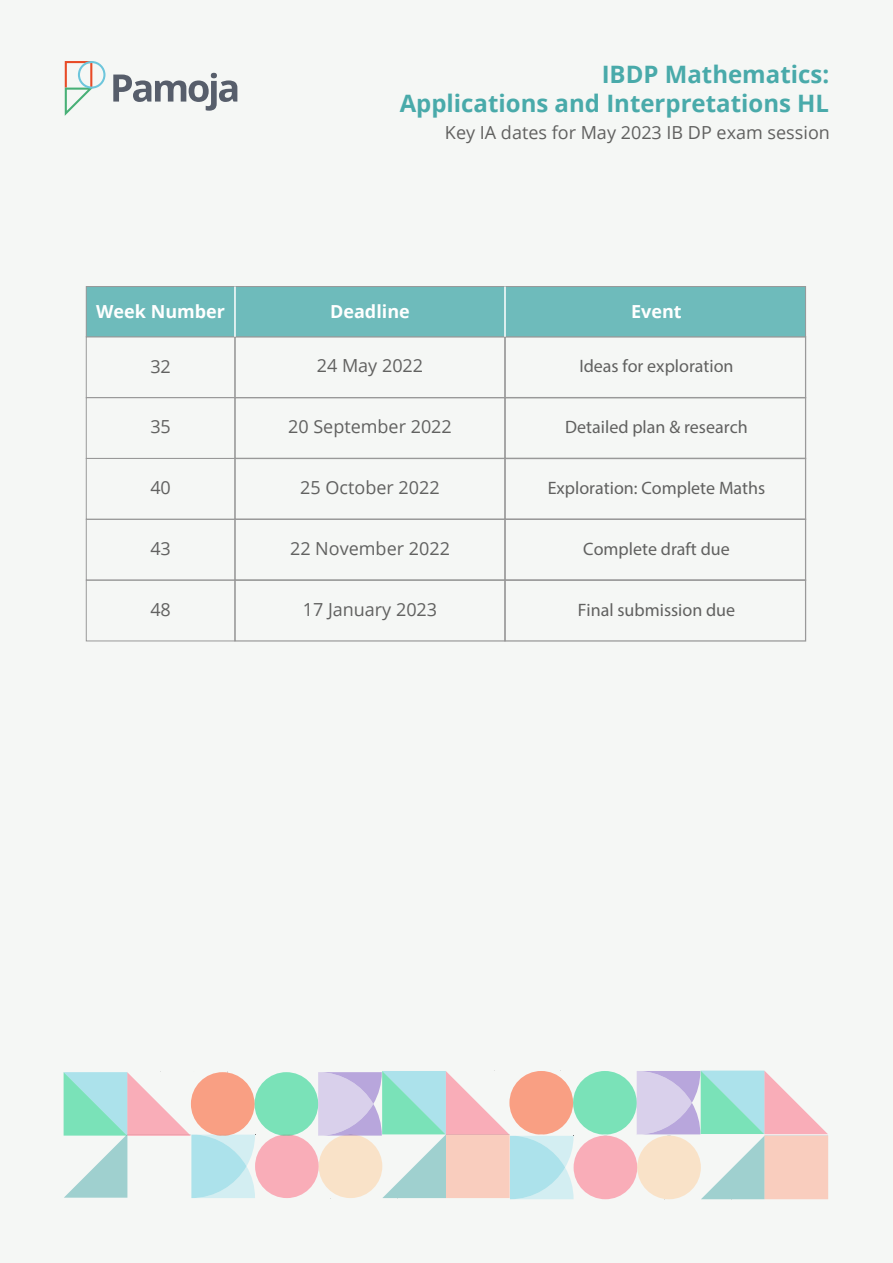
<style>
.page{position:relative;width:893px;height:1263px;background:#f5f7f5}
.page>*{position:absolute;margin:0;border:0;box-sizing:border-box;transform-origin:0 0}
.t1{font:700 24px/28.8px "Open Sans";color:#49aaaa;text-align:right}
.t2{font:18px "Myriad Pro";color:#616160}
.t3{font:18px "Open Sans";color:#616160}
.t4{font:18px "Open Sans";color:#616160}
.t5{font:700 18px "Open Sans";color:#fff}
</style>
<div class="page">
<svg style="left:64px;top:1070px;width:764px;height:130px"></svg>
<div style="left:86px;top:336px;width:149px;height:62px;border:1px solid #999"></div>
<div style="left:234px;top:336px;width:272px;height:62px;border:1px solid #999"></div>
<div style="left:504px;top:336px;width:302px;height:62px;border:1px solid #999"></div>
<div style="left:86px;top:397px;width:149px;height:62px;border:1px solid #999"></div>
<div style="left:234px;top:397px;width:272px;height:62px;border:1px solid #999"></div>
<div style="left:504px;top:397px;width:302px;height:62px;border:1px solid #999"></div>
<div style="left:86px;top:458px;width:149px;height:62px;border:1px solid #999"></div>
<div style="left:234px;top:458px;width:272px;height:62px;border:1px solid #999"></div>
<div style="left:504px;top:458px;width:302px;height:62px;border:1px solid #999"></div>
<div style="left:86px;top:519px;width:149px;height:61px;border:1px solid #999"></div>
<div style="left:234px;top:519px;width:272px;height:62px;border:1px solid #999"></div>
<div style="left:504px;top:519px;width:302px;height:62px;border:1px solid #999"></div>
<div style="left:86px;top:580px;width:149px;height:61px;border:1px solid #999"></div>
<div style="left:234px;top:579px;width:272px;height:62px;border:1px solid #999"></div>
<div style="left:504px;top:579px;width:302px;height:63px;border:1px solid #999"></div>
<div style="left:86px;top:286px;width:149px;height:51px;background:#6ebbbb"></div>
<div style="left:235px;top:286px;width:270px;height:51px;background:#6ebbbb"></div>
<div style="left:505px;top:286px;width:301px;height:51px;background:#6ebbbb"></div>
<div style="left:86px;top:286px;width:720px;height:51px;border:1px solid #999"></div>
<hr style="left:234px;top:287px;width:2px;height:50px;background:#fff">
<hr style="left:504px;top:287px;width:2px;height:50px;background:#fff">
<svg style="left:113px;top:73px;width:124px;height:38px"></svg>
<svg style="left:65px;top:61px;width:40px;height:55px"></svg>
<h1 class="t1" style="left:400px;top:59px;width:431px">IBDP Mathematics:<br>Applications and Interpretations HL</h1>
<p class="t4" style="left:445px;top:120px;width:386px">Key IA dates for May 2023 IB DP exam session</p>
<p class="t5" style="left:96px;top:299px;width:130px">Week Number</p>
<p class="t5" style="left:330px;top:299px;width:81px">Deadline</p>
<p class="t5" style="left:631px;top:299px;width:52px">Event</p>
<p class="t3" style="left:150px;top:354px;width:22px">32</p>
<p class="t3" style="left:317px;top:354px;width:108px">24 May 2022</p>
<p class="t2" style="left:579px;top:355px;width:156px">Ideas for exploration</p>
<p class="t3" style="left:150px;top:414px;width:22px">35</p>
<p class="t3" style="left:288px;top:414px;width:165px">20 September 2022</p>
<p class="t2" style="left:565px;top:416px;width:184px">Detailed plan &amp; research</p>
<p class="t3" style="left:150px;top:475px;width:22px">40</p>
<p class="t3" style="left:300px;top:475px;width:141px">25 October 2022</p>
<p class="t2" style="left:548px;top:477px;width:219px">Exploration: Complete Maths</p>
<p class="t3" style="left:150px;top:536px;width:22px">43</p>
<p class="t3" style="left:290px;top:536px;width:161px">22 November 2022</p>
<p class="t2" style="left:583px;top:538px;width:148px">Complete draft due</p>
<p class="t3" style="left:150px;top:597px;width:22px">48</p>
<p class="t3" style="left:303px;top:597px;width:136px">17 January 2023</p>
<p class="t2" style="left:578px;top:599px;width:159px">Final submission due</p>
</div>
